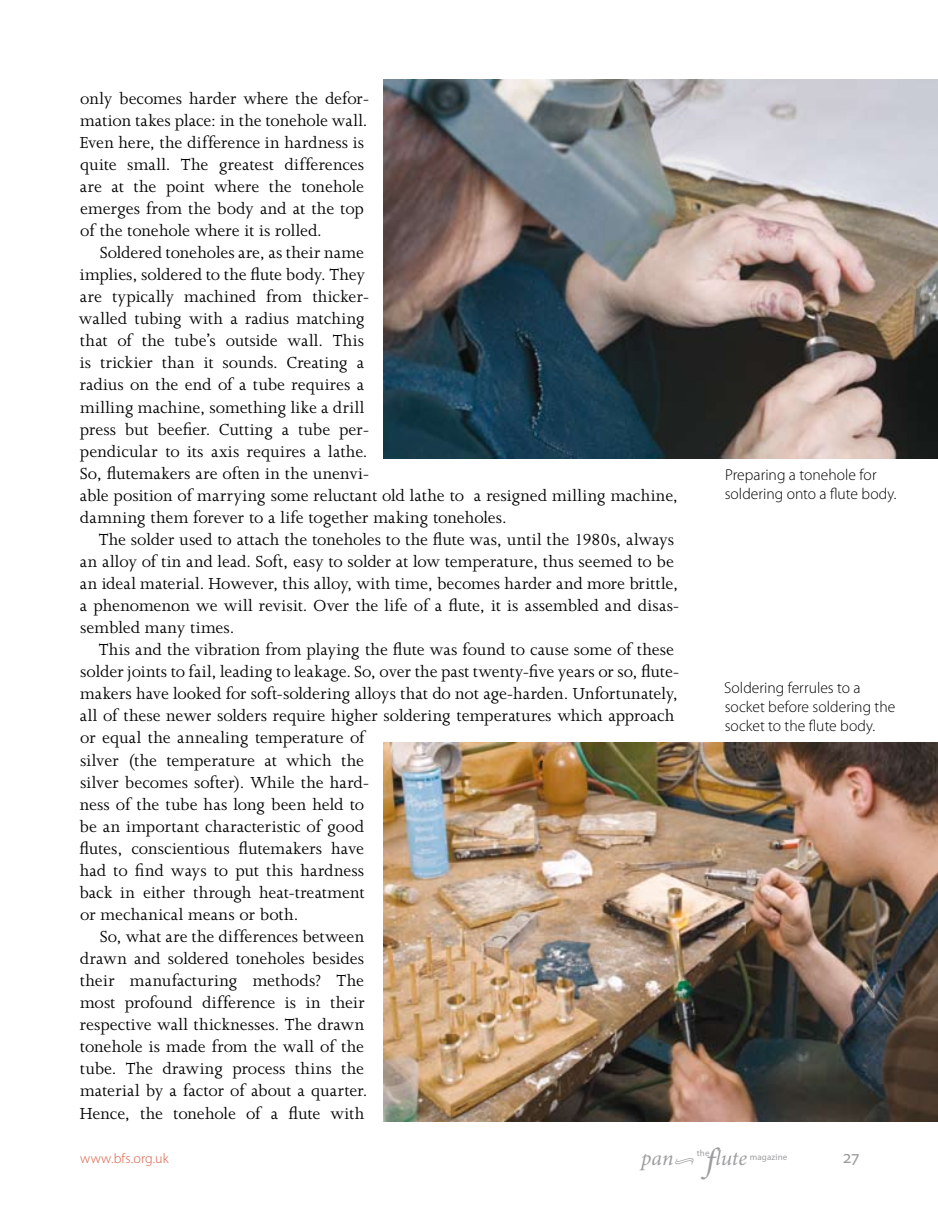
<style>
.page{position:relative;width:938px;height:1221px;background:#fff}
.page>*{position:absolute;margin:0;border:0;box-sizing:border-box;transform-origin:0 0}
.t1{font:italic 21.35px "Minion Pro";letter-spacing:-.005em;color:#9c9d9f}
.t2{font:18.38px/22.1px "Joanna MT Std";letter-spacing:.005em;color:#000}
.t3{font:18.38px "Myriad Pro";color:#9c9d9f}
.t4{font:300 15.75px/18.9px "Myriad Pro";letter-spacing:.005em;color:#000}
.t5{font:300 14px "Myriad Pro";letter-spacing:.01em;color:#d85c41}
.t6{font:8.92px "Myriad Pro";letter-spacing:.02em;color:#9c9d9f}
.s1{font-size:33.25px}
.s2{font-size:12.42px}
</style>
<div class="page">
<img style="left:383px;top:79px;width:555px;height:380px">
<img style="left:383px;top:742px;width:555px;height:379px">
<p class="t2" style="left:80px;top:87px;width:291px">only becomes harder where the defor&shy;mation takes place: in the tonehole wall.<br>Even here, the difference in hardness is quite small. The greatest differences are at the point where the tonehole emerges from the body and at the top of the tonehole where it is rolled.</p>
<p class="t2" style="left:79px;top:242px;width:600px;text-indent:21px">Soldered toneholes are, as their name<br>implies, soldered to the flute body. They<br>are typically machined from thicker-<br>walled tubing with a radius matching<br>that of the tube’s outside wall. This<br>is trickier than it sounds. Creating a<br>radius on the end of a tube requires a<br>milling machine, something like a drill<br>press but beefier. Cutting a tube per-<br>pendicular to its axis requires a lathe.<br>So, flutemakers are often in the unenvi-<br>able position of marrying some reluctant old lathe to a resigned milling machine, damning them forever to a life together making toneholes.</p>
<p class="t2" style="left:80px;top:528px;width:601px;text-indent:19px">The solder used to attach the toneholes to the flute was, until the 1980s, always an alloy of tin and lead. Soft, easy to solder at low temperature, thus seemed to be an ideal material. However, this alloy, with time, becomes harder and more brittle, a phenomenon we will revisit. Over the life of a flute, it is assembled and disas&shy;sembled many times.</p>
<p class="t2" style="left:99px;top:638px;width:577px">This and the vibration from playing the flute was found to cause some of these</p>
<p class="t2" style="left:80px;top:661px;width:600px">solder joints to fail, leading to leakage. So, over the past twenty-five years or so, flute-</p>
<p class="t2" style="left:80px;top:683px;width:599px">makers have looked for soft-soldering alloys that do not age-harden. Unfortunately,</p>
<p class="t2" style="left:80px;top:705px;width:596px">all of these newer solders require higher soldering temperatures which approach</p>
<p class="t2" style="left:80px;top:727px;width:286px">or equal the annealing temperature of</p>
<p class="t2" style="left:80px;top:749px;width:285px">silver (the temperature at which the</p>
<p class="t2" style="left:80px;top:771px;width:290px">silver becomes softer). While the hard-</p>
<p class="t2" style="left:80px;top:793px;width:286px">ness of the tube has long been held to</p>
<p class="t2" style="left:80px;top:815px;width:286px">be an important characteristic of good</p>
<p class="t2" style="left:79px;top:837px;width:286px">flutes, conscientious flutemakers have</p>
<p class="t2" style="left:80px;top:859px;width:286px">had to find ways to put this hardness</p>
<p class="t2" style="left:80px;top:881px;width:287px">back in either through heat-treatment</p>
<p class="t2" style="left:80px;top:903px;width:219px">or mechanical means or both.</p>
<p class="t2" style="left:100px;top:925px;width:266px">So, what are the differences between</p>
<p class="t2" style="left:80px;top:947px;width:285px">drawn and soldered toneholes besides</p>
<p class="t2" style="left:80px;top:969px;width:285px">their manufacturing methods? The</p>
<p class="t2" style="left:80px;top:991px;width:286px">most profound difference is in their</p>
<p class="t2" style="left:80px;top:1013px;width:286px">respective wall thicknesses. The drawn</p>
<p class="t2" style="left:80px;top:1035px;width:285px">tonehole is made from the wall of the</p>
<p class="t2" style="left:80px;top:1057px;width:285px">tube. The drawing process thins the</p>
<p class="t2" style="left:80px;top:1079px;width:289px">material by a factor of about a quarter.</p>
<p class="t2" style="left:80px;top:1102px;width:286px">Hence, the tonehole of a flute with</p>
<p class="t4" style="left:724px;top:465px;width:173px">Preparing a tonehole for soldering onto a flute body.</p>
<p class="t4" style="left:724px;top:679px;width:173px">Soldering ferrules to a socket before soldering the socket to the flute body.</p>
<p class="t1" style="left:705px;top:1143px;width:43px"><span class="s1">f</span>lute</p>
<p class="t6" style="left:696px;top:1147px;width:14px">the</p>
<p class="t5" style="left:80px;top:1150px;width:90px">www.bfs.org.uk</p>
<p class="t1" style="left:641px;top:1143px;width:54px">pan<span class="s2">•</span></p>
<p class="t3" style="left:843px;top:1145px;width:18px">27</p>
<p class="t6" style="left:749px;top:1151px;width:39px">magazine</p>
</div>
